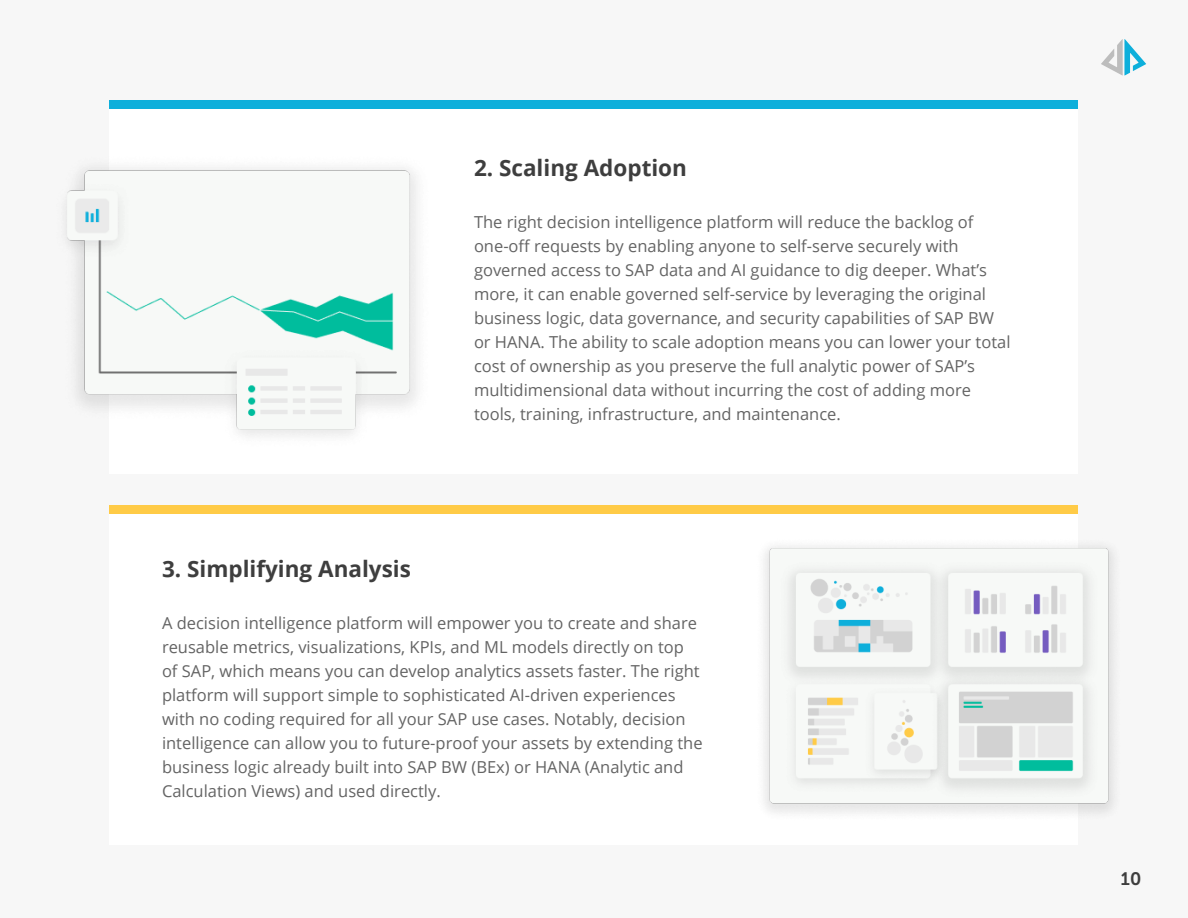
<style>
.page{position:relative;width:1188px;height:918px;background:#f7f7f7}
.page>*{position:absolute;margin:0;border:0;box-sizing:border-box;transform-origin:0 0}
.t1{font:700 22.5px "Open Sans";color:#3e3e3e}
.t2{font:18px "Museo Slab 700";color:#3e3e3e}
.t3{font:16.5px/24px "Open Sans";color:#646464}
</style>
<div class="page">
<div style="left:110px;top:109px;width:968px;height:365px;background:#fff"></div>
<div style="left:110px;top:100px;width:968px;height:9px;background:#0eafdb"></div>
<img style="left:66px;top:167px;width:351px;height:269px">
<div style="left:110px;top:514px;width:968px;height:330px;background:#fff"></div>
<div style="left:110px;top:506px;width:968px;height:8px;background:#ffcb47"></div>
<img style="left:764px;top:546px;width:350px;height:267px">
<svg style="left:1101px;top:39px;width:45px;height:36px"></svg>
<p class="t1" style="left:474px;top:152px;width:215px">2. Scaling Adoption</p>
<p class="t1" style="left:162px;top:553px;width:250px">3. Simplifying Analysis</p>
<p class="t3" style="left:474px;top:210px;width:538px">The right decision intelligence platform will reduce the backlog of one-off requests by enabling anyone to self-serve securely with governed access to SAP data and AI guidance to dig deeper. What’s more, it can enable governed self-service by leveraging the original business logic, data governance, and security capabilities of SAP BW or HANA. The ability to scale adoption means you can lower your total cost of ownership as you preserve the full analytic power of SAP’s multidimensional data without incurring the cost of adding more tools, training, infrastructure, and maintenance.</p>
<p class="t3" style="left:162px;top:610px;width:542px">A decision intelligence platform will empower you to create and share reusable metrics, visualizations, KPIs, and ML models directly on top of SAP, which means you can develop analytics assets faster. The right platform will support simple to sophisticated AI-driven experiences with no coding required for all your SAP use cases. Notably, decision intelligence can allow you to future-proof your assets by extending the business logic already built into SAP BW (BEx) or HANA (Analytic and Calculation Views) and used directly.</p>
<p class="t2" style="left:1121px;top:869px;width:22px">10</p>
</div>
